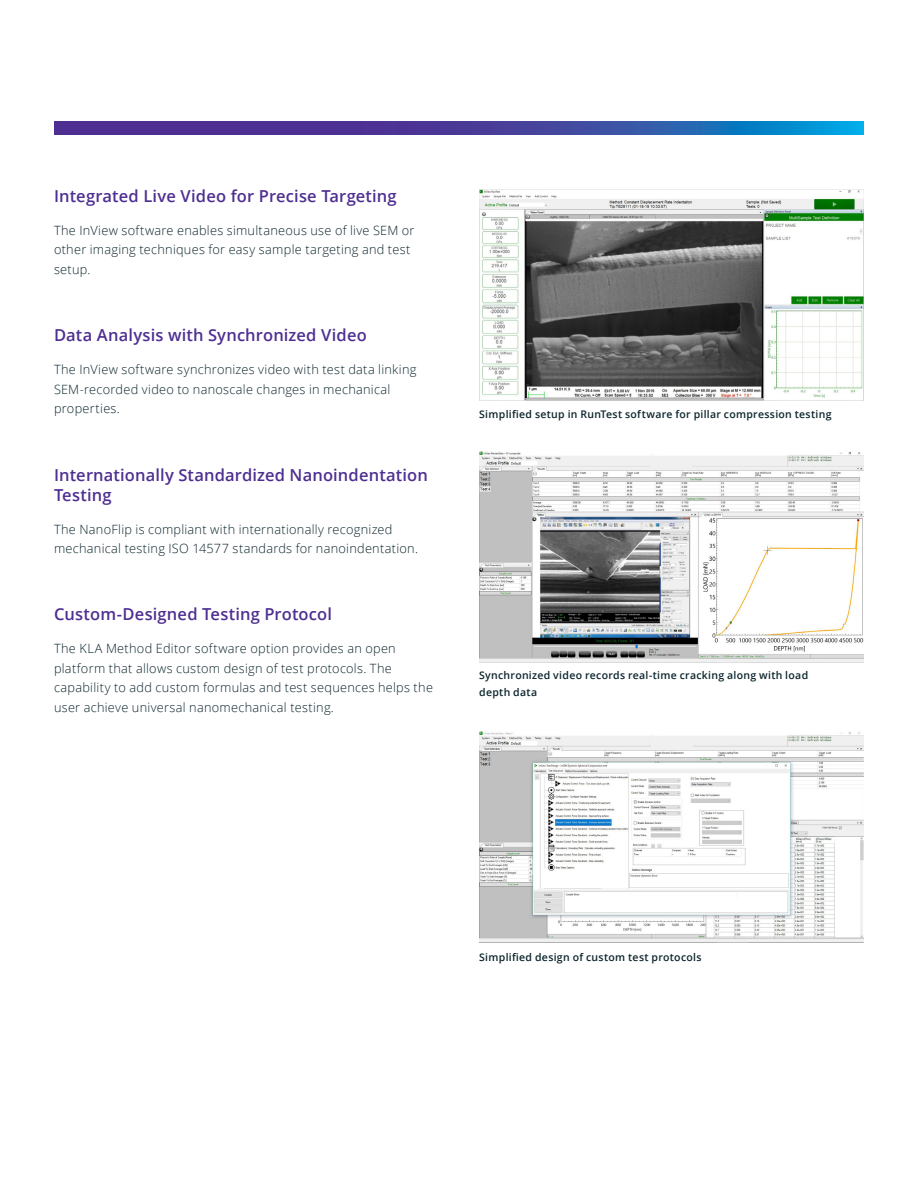
<style>
.page{position:relative;width:918px;height:1188px;background:#fff}
.page>*{position:absolute;margin:0;border:0;box-sizing:border-box;transform-origin:0 0}
.t1{font:600 16.5px/20.2px "Open Sans";letter-spacing:.01em;color:#4e2f91}
.t2{font:300 12.75px/19.5px "Open Sans";letter-spacing:.02em;color:#0b242c}
.t3{font:600 10.5px/16.5px "Open Sans";letter-spacing:.03em;color:#0b242c}
</style>
<div class="page">
<svg style="left:54px;top:122px;width:810px;height:13px;background:#3a4ba2"></svg>
<img style="left:479px;top:189px;width:385px;height:211px">
<img style="left:479px;top:451px;width:385px;height:211px">
<div style="left:650px;top:456px;width:42px;height:10px;background:#f0f0f0"></div>
<img style="left:479px;top:732px;width:385px;height:211px">
<div style="left:651px;top:736px;width:42px;height:11px;background:#f0f0f0"></div>
<p class="t1" style="left:54px;top:185px;width:344px">Integrated Live Video for Precise Targeting</p>
<p class="t2" style="left:54px;top:220px;width:362px">The InView software enables simultaneous use of live SEM or other imaging techniques for easy sample targeting and test setup.</p>
<p class="t1" style="left:54px;top:325px;width:314px">Data Analysis with Synchronized Video</p>
<p class="t2" style="left:54px;top:359px;width:364px">The InView software synchronizes video with test data linking<br>SEM-recorded video to nanoscale changes in mechanical properties.</p>
<p class="t1" style="left:54px;top:464px;width:375px">Internationally Standardized Nanoindentation<br>Testing</p>
<p class="t2" style="left:54px;top:519px;width:366px">The NanoFlip is compliant with internationally recognized mechanical testing ISO 14577 standards for nanoindentation.</p>
<p class="t1" style="left:54px;top:604px;width:280px">Custom-Designed Testing Protocol</p>
<p class="t2" style="left:54px;top:638px;width:381px">The KLA Method Editor software option provides an open platform that allows custom design of test protocols. The capability to add custom formulas and test sequences helps the user achieve universal nanomechanical testing.</p>
<p class="t3" style="left:479px;top:406px;width:354px">Simplified setup in RunTest software for pillar compression testing</p>
<p class="t3" style="left:479px;top:667px;width:330px">Synchronized video records real-time cracking along with load depth data</p>
<p class="t3" style="left:479px;top:949px;width:224px">Simplified design of custom test protocols</p>
</div>
